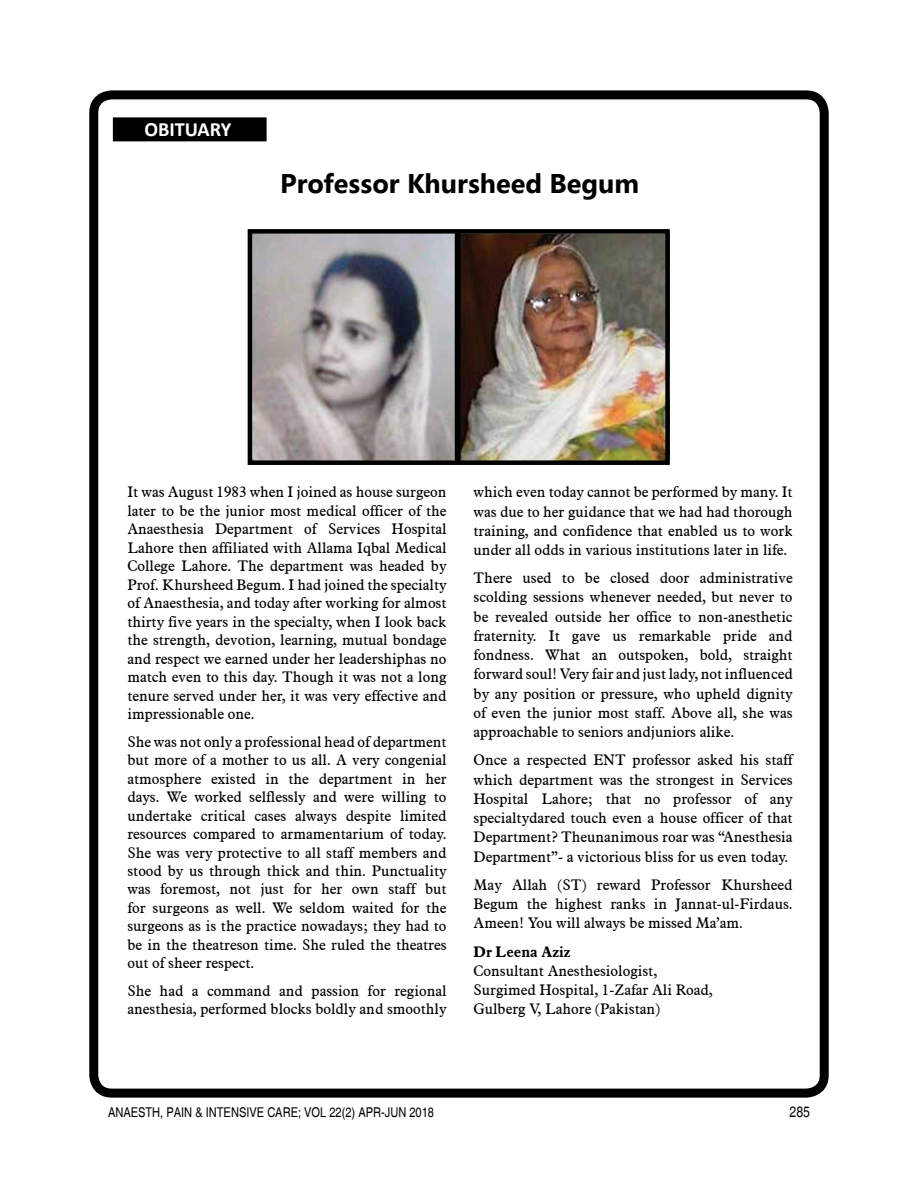
<style>
.page{position:relative;width:918px;height:1188px;background:#fff}
.page>*{position:absolute;margin:0;border:0;box-sizing:border-box;transform-origin:0 0}
.t1{font:700 27px "Segoe UI";color:#000}
.t2{font:700 20.25px "Calibri";color:#fff}
.t3{font:15px/18.5px "Aldine 721 BT";color:#000;text-align:justify}
.t4{font:700 15px "Aldine 721 BT";color:#000}
.t5{font:condensed 15px "Helvetica";color:#000}
.t6{font:condensed 13.5px "Helvetica";color:#000}
</style>
<div class="page">
<svg style="left:112px;top:117px;width:155px;height:25px;background:#0c0c0c"></svg>
<img style="left:253px;top:234px;width:202px;height:226px">
<img style="left:461px;top:234px;width:204px;height:226px">
<div style="left:89px;top:90px;width:740px;height:1008px;border:9px solid #000;border-radius:18px"></div>
<div style="left:455px;top:230px;width:6px;height:232px;border:3px solid #000;border-radius:2px"></div>
<div style="left:248px;top:229px;width:422px;height:236px;border:4px solid #000"></div>
<h2 class="t2" style="left:144px;top:116px;width:88px">OBITUARY</h2>
<h1 class="t1" style="left:280px;top:164px;width:360px">Professor Khursheed Begum</h1>
<p class="t3" style="left:127px;top:483px;width:321px">It was August 1983 when I joined as house surgeon later to be the junior most medical officer of the Anaesthesia Department of Services Hospital Lahore then affiliated with Allama Iqbal Medical College Lahore. The department was headed by Prof. Khursheed Begum. I had joined the specialty of Anaesthesia, and today after working for almost thirty five years in the specialty, when I look back the strength, devotion, learning, mutual bondage and respect we earned under her leadershiphas no match even to this day. Though it was not a long tenure served under her, it was very effective and impressionable one.</p>
<p class="t3" style="left:127px;top:732px;width:321px">She was not only a professional head of department but more of a mother to us all. A very congenial atmosphere existed in the department in her days. We worked selflessly and were willing to undertake critical cases always despite limited resources compared to armamentarium of today.<br>She was very protective to all staff members and stood by us through thick and thin. Punctuality was foremost, not just for her own staff but for surgeons as well. We seldom waited for the surgeons as is the practice nowadays; they had to be in the theatreson time. She ruled the theatres out of sheer respect.</p>
<p class="t3" style="left:127px;top:981px;width:321px">She had a command and passion for regional anesthesia, performed blocks boldly and smoothly</p>
<p class="t3" style="left:474px;top:482px;width:321px;line-height:19.2px">which even today cannot be performed by many. It was due to her guidance that we had had thorough training, and confidence that enabled us to work under all odds in various institutions later in life.</p>
<p class="t3" style="left:474px;top:568px;width:321px;line-height:19.2px">There used to be closed door administrative scolding sessions whenever needed, but never to be revealed outside her office to non-anesthetic fraternity. It gave us remarkable pride and fondness. What an outspoken, bold, straight forward soul! Very fair and just lady, not influenced by any position or pressure, who upheld dignity of even the junior most staff. Above all, she was approachable to seniors andjuniors alike.</p>
<p class="t3" style="left:474px;top:750px;width:321px;line-height:19.2px">Once a respected ENT professor asked his staff which department was the strongest in Services Hospital Lahore; that no professor of any specialtydared touch even a house officer of that Department? Theunanimous roar was “Anesthesia Department”- a victorious bliss for us even today.</p>
<p class="t3" style="left:474px;top:875px;width:321px;line-height:19.2px">May Allah (ST) reward Professor Khursheed Begum the highest ranks in Jannat-ul-Firdaus.<br>Ameen! You will always be missed Ma’am.</p>
<p class="t4" style="left:474px;top:942px;width:98px">Dr Leena Aziz</p>
<p class="t3" style="left:474px;top:961px;width:241px;line-height:19.2px;text-align:left">Consultant Anesthesiologist,<br>Surgimed Hospital, 1-Zafar Ali Road,<br>Gulberg V, Lahore (Pakistan)</p>
<p class="t6" style="left:108px;top:1104px;width:328px">ANAESTH, PAIN &amp; INTENSIVE CARE; VOL 22(2) APR-JUN 2018</p>
<p class="t5" style="left:789px;top:1103px;width:22px">285</p>
</div>
